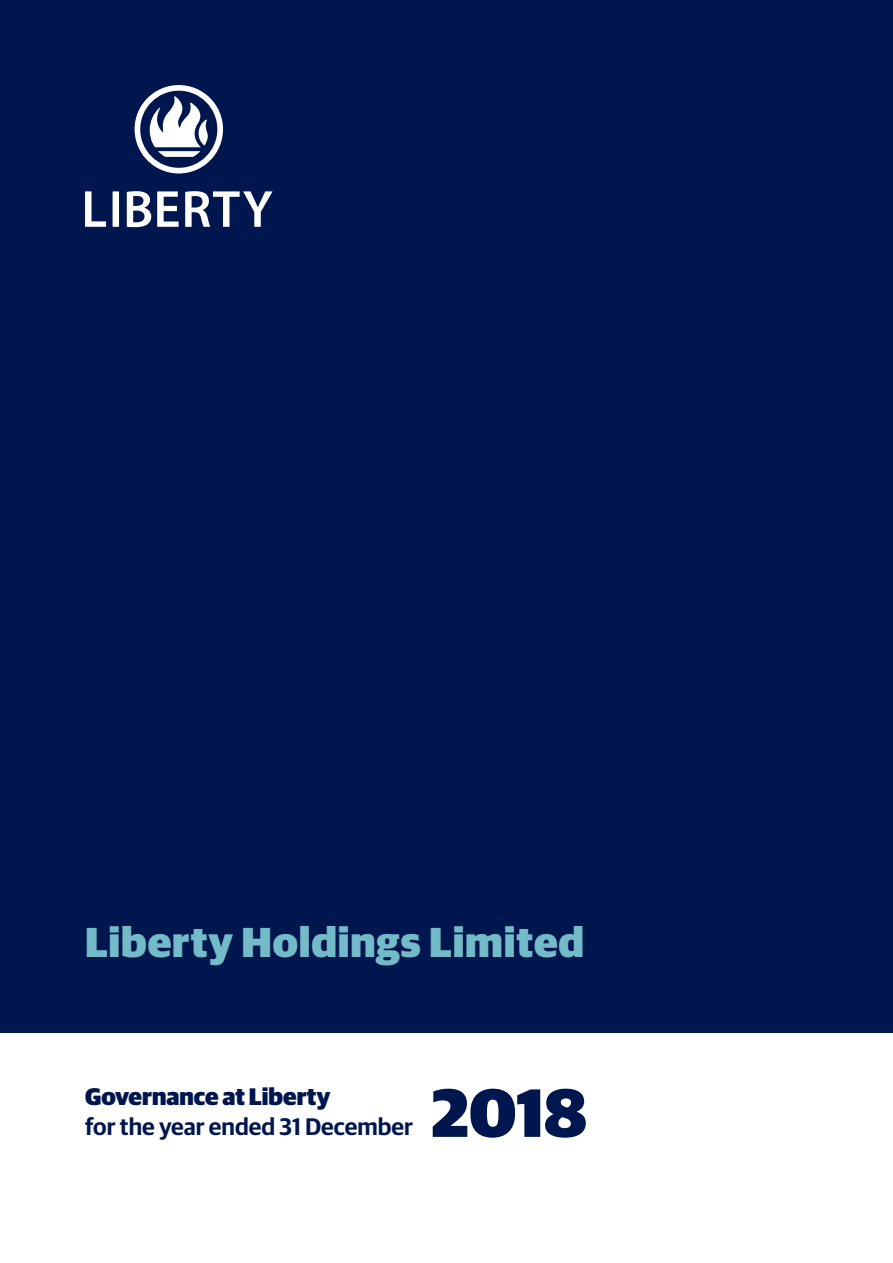
<style>
.page{position:relative;width:893px;height:1263px;background:#fff}
.page>*{position:absolute;margin:0;border:0;box-sizing:border-box;transform-origin:0 0}
.t1{font:900 68.4px "Guardian Sans";color:#00164e}
.t2{font:900 42px "Guardian Sans";letter-spacing:.02em;color:#74bbc9}
.t3{font:600 24px "Guardian Sans";color:#00164e}
.t4{font:900 24px "Guardian Sans";color:#00164e}
</style>
<div class="page">
<div style="left:0;top:0;width:893px;height:1032px;background:#00164e"></div>
<svg style="left:85px;top:85px;width:188px;height:142px"></svg>
<h2 class="t2" style="left:85px;top:911px;width:501px">Liberty Holdings Limited</h2>
<p class="t4" style="left:85px;top:1078px;width:247px">Governance at Liberty</p>
<p class="t3" style="left:85px;top:1109px;width:330px">for the year ended 31 December</p>
<h1 class="t1" style="left:432px;top:1061px;width:157px">2018</h1>
</div>
